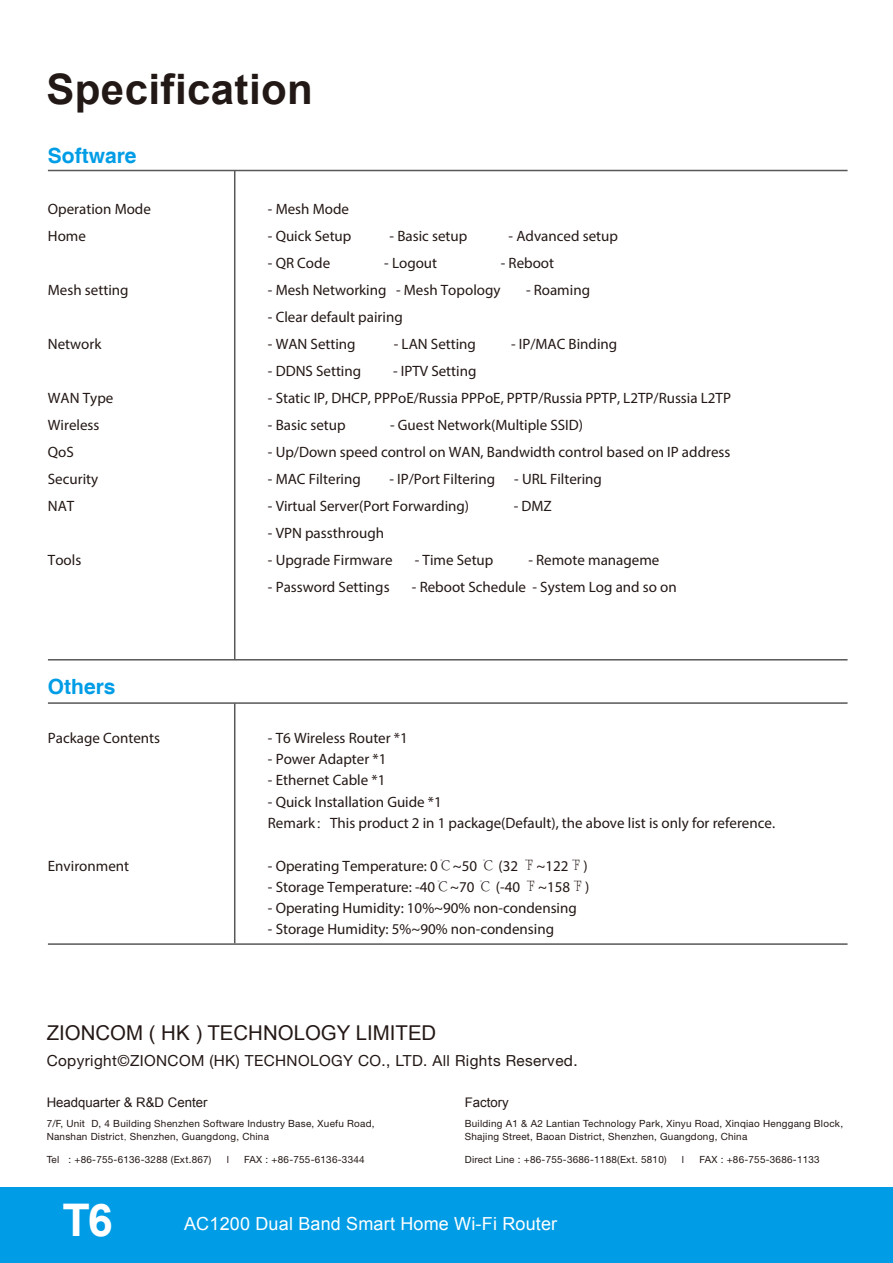
<style>
.page{position:relative;width:893px;height:1263px;background:#fff}
.page>*{position:absolute;margin:0;border:0;box-sizing:border-box;transform-origin:0 0}
.t1{font:700 45px "Arial";color:#fff}
.t2{font:700 42px "Arial";letter-spacing:.01em;color:#221815}
.t3{font:700 21px "Helvetica";color:#009de6}
.t4{font:20.4px "Arial";color:#231815}
.t5{font:18px "Arial";letter-spacing:.01em;color:#fff}
.t6{font:15.3px "Helvetica Neue";letter-spacing:.025em;color:#231815}
.t7{font:15px/27px "Myriad Pro";color:#231815}
.t8{font:13.2px "Arial";color:#231815}
.t9{font:9.9px/13.2px "Helvetica Neue";letter-spacing:.025em;color:#231815}
.s1{font-family:"Adobe Song Std";font-weight:300}
.s2{font-family:"Adobe Myungjo Std";font-weight:500}
</style>
<div class="page">
<hr style="left:48px;top:170px;width:800px;height:1px;background:#595757">
<hr style="left:234px;top:171px;width:1px;height:489px;background:#595757">
<hr style="left:48px;top:659px;width:800px;height:1px;background:#595757">
<hr style="left:48px;top:702px;width:800px;height:2px;background:#595757">
<hr style="left:234px;top:703px;width:1px;height:240px;background:#595757">
<hr style="left:48px;top:943px;width:800px;height:2px;background:#595757">
<div style="left:0;top:1188px;width:893px;height:75px;background:#009de6"></div>
<h2 class="t2" style="left:46px;top:62px;width:268px">Specification</h2>
<h3 class="t3" style="left:48px;top:143px;width:90px">Software</h3>
<p class="t7" style="left:48px;top:195px;width:105px">Operation Mode<br>Home</p>
<p class="t7" style="left:48px;top:276px;width:82px">Mesh setting</p>
<p class="t7" style="left:48px;top:330px;width:55px">Network</p>
<p class="t7" style="left:48px;top:384px;width:67px">WAN Type<br>Wireless<br>QoS<br>Security<br>NAT</p>
<p class="t7" style="left:48px;top:546px;width:35px">Tools</p>
<h3 class="t3" style="left:48px;top:674px;width:69px">Others</h3>
<p class="t7" style="left:48px;top:724px;width:114px">Package Contents</p>
<p class="t7" style="left:48px;top:852px;width:83px">Environment</p>
<p class="t7" style="left:268px;top:195px;width:83px">- Mesh Mode</p>
<p class="t7" style="left:268px;top:222px;width:85px">- Quick Setup</p>
<p class="t7" style="left:390px;top:222px;width:79px">- Basic setup</p>
<p class="t7" style="left:509px;top:222px;width:111px">- Advanced setup</p>
<p class="t7" style="left:268px;top:249px;width:64px">- QR Code</p>
<p class="t7" style="left:384px;top:249px;width:54px">- Logout</p>
<p class="t7" style="left:501px;top:249px;width:55px">- Reboot</p>
<p class="t7" style="left:268px;top:276px;width:234px">- Mesh Networking - Mesh Topology</p>
<p class="t7" style="left:526px;top:276px;width:66px">- Roaming</p>
<p class="t7" style="left:268px;top:303px;width:136px">- Clear default pairing</p>
<p class="t7" style="left:268px;top:330px;width:89px">- WAN Setting</p>
<p class="t7" style="left:394px;top:330px;width:84px">- LAN Setting</p>
<p class="t7" style="left:511px;top:330px;width:108px">- IP/MAC Binding</p>
<p class="t7" style="left:268px;top:357px;width:95px">- DDNS Setting</p>
<p class="t7" style="left:393px;top:357px;width:85px">- IPTV Setting</p>
<p class="t7" style="left:268px;top:384px;width:465px">- Static IP, DHCP, PPPoE/Russia PPPoE, PPTP/Russia PPTP, L2TP/Russia L2TP</p>
<p class="t7" style="left:268px;top:411px;width:79px">- Basic setup</p>
<p class="t7" style="left:390px;top:411px;width:194px">- Guest Network(Multiple SSID)</p>
<p class="t7" style="left:268px;top:438px;width:464px">- Up/Down speed control on WAN, Bandwidth control based on IP address</p>
<p class="t7" style="left:268px;top:465px;width:94px">- MAC Filtering</p>
<p class="t7" style="left:389px;top:465px;width:107px">- IP/Port Filtering</p>
<p class="t7" style="left:514px;top:465px;width:89px">- URL Filtering</p>
<p class="t7" style="left:268px;top:492px;width:203px">- Virtual Server(Port Forwarding)</p>
<p class="t7" style="left:514px;top:492px;width:40px">- DMZ</p>
<p class="t7" style="left:268px;top:519px;width:118px">- VPN passthrough</p>
<p class="t7" style="left:268px;top:546px;width:126px">- Upgrade Firmware</p>
<p class="t7" style="left:415px;top:546px;width:80px">- Time Setup</p>
<p class="t7" style="left:528px;top:546px;width:132px">- Remote manageme</p>
<p class="t7" style="left:268px;top:573px;width:123px">- Password Settings</p>
<p class="t7" style="left:412px;top:573px;width:266px">- Reboot Schedule - System Log and so on</p>
<p class="t7" style="left:268px;top:724px;width:141px">- T6 Wireless Router *1</p>
<p class="t7" style="left:268px;top:745px;width:120px">- Power Adapter *1</p>
<p class="t7" style="left:268px;top:767px;width:119px">- Ethernet Cable *1</p>
<p class="t7" style="left:268px;top:791px;width:509px;line-height:21.3px">- Quick Installation Guide *1<br>Remark<span class="s1">：</span>This product 2 in 1 package(Default), the above list is only for reference.</p>
<p class="t7" style="left:268px;top:852px;width:321px">- Operating Temperature: 0<span class="s1">℃</span>~50 <span class="s1">℃</span> (32 <span class="s1">℉</span>~122<span class="s1">℉</span>)</p>
<p class="t7" style="left:268px;top:873px;width:323px">- Storage Temperature: -40<span class="s1">℃</span>~70 <span class="s1">℃</span> (-40 <span class="s1">℉</span>~158<span class="s1">℉</span>)</p>
<p class="t7" style="left:268px;top:894px;width:310px">- Operating Humidity: 10%~90% non-condensing</p>
<p class="t7" style="left:268px;top:915px;width:288px">- Storage Humidity: 5%~90% non-condensing</p>
<h3 class="t4" style="left:47px;top:1019px;width:391px">ZIONCOM ( HK ) TECHNOLOGY LIMITED</h3>
<p class="t6" style="left:47px;top:1052px;width:532px">Copyright©ZIONCOM (HK) TECHNOLOGY CO., LTD. All Rights Reserved.</p>
<p class="t8" style="left:47px;top:1094px;width:162px">Headquarter &amp; R&amp;D Center</p>
<p class="t9" style="left:47px;top:1117px;width:329px">7/F, Unit D, 4 Building Shenzhen Software Industry Base, Xuefu Road,<br>Nanshan District<span class="s2">,</span> Shenzhen, Guangdong, China</p>
<p class="t9" style="left:47px;top:1153px;width:166px">Tel : +86-755-6136-3288 (Ext.867)</p>
<p class="t9" style="left:227px;top:1153px;width:4px">l</p>
<p class="t9" style="left:244px;top:1153px;width:122px">FAX : +86-755-6136-3344</p>
<p class="t9" style="left:465px;top:1153px;width:203px">Direct Line : +86-755-3686-1188(Ext. 5810)</p>
<p class="t9" style="left:682px;top:1153px;width:4px">l</p>
<p class="t9" style="left:699px;top:1153px;width:122px">FAX : +86-755-3686-1133</p>
<p class="t8" style="left:465px;top:1094px;width:46px">Factory</p>
<p class="t9" style="left:465px;top:1117px;width:380px">Building A1 &amp; A2 Lantian Technology Park, Xinyu Road, Xinqiao Henggang Block,<br>Shajing Street, Baoan District, Shenzhen, Guangdong, China</p>
<h1 class="t1" style="left:62px;top:1190px;width:52px">T6</h1>
<p class="t5" style="left:184px;top:1212px;width:375px">AC1200 Dual Band Smart Home Wi-Fi Router</p>
</div>
